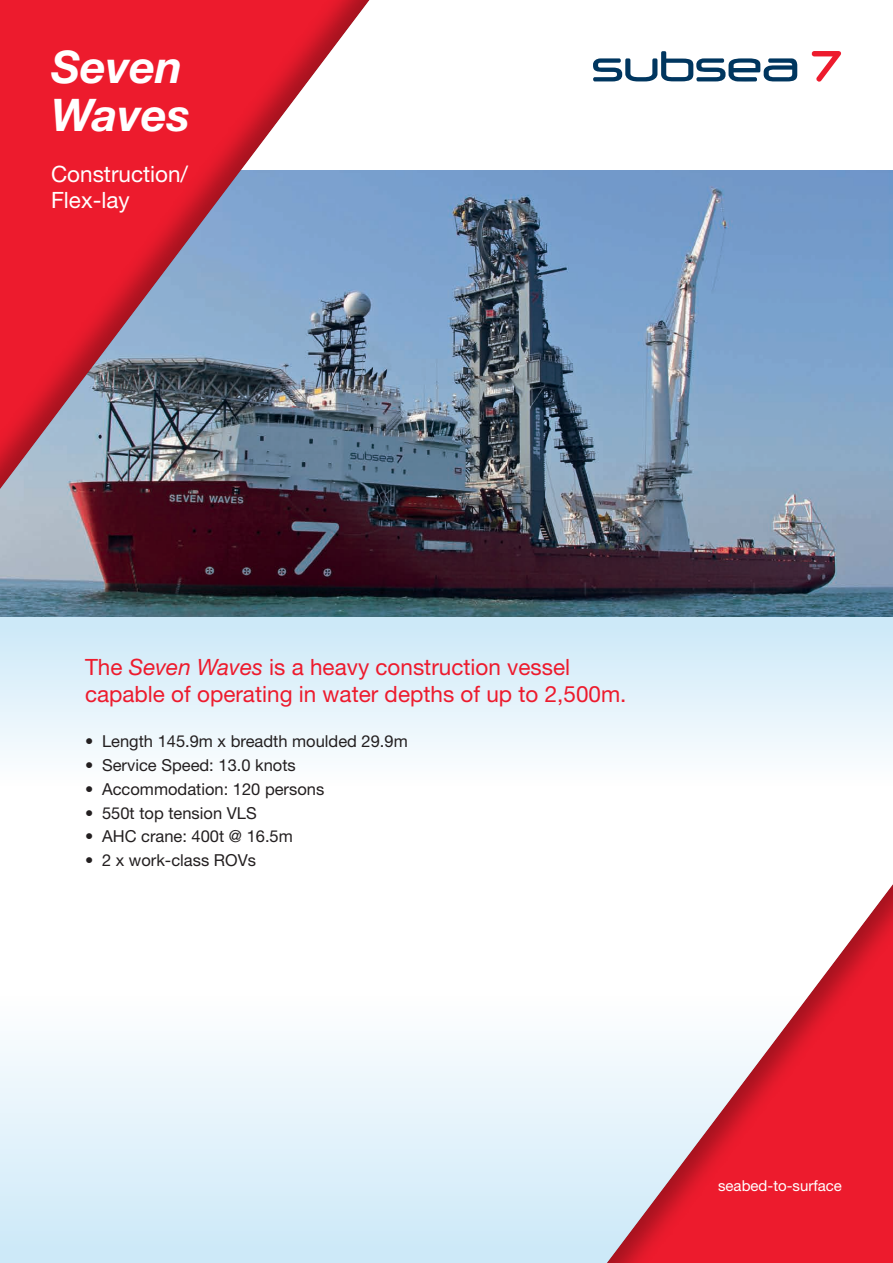
<style>
.page{position:relative;width:893px;height:1263px;background:#fff}
.page>*{position:absolute;margin:0;border:0;box-sizing:border-box;transform-origin:0 0}
.t1{font:italic 700 45px/48px "Helvetica Neue LT Std";color:#fff}
.t2{font:22.5px/27px "Helvetica Neue LT Std";color:#ed1b2d}
.t3{font:22.5px/25.5px "Helvetica Neue LT Std";color:#fff}
.t4{font:16.5px "Helvetica Neue LT Std";color:#231f20}
.t5{font:15px "Helvetica Neue LT Std";color:#fff}
.s1{font-style:italic}
</style>
<div class="page">
<svg style="left:0;top:617px;width:893px;height:138px"></svg>
<img style="left:0;top:170px;width:893px;height:447px">
<div style="left:0;top:839px;width:893px;height:424px;background:linear-gradient(to bottom,#fff,#d2ebf9)"></div>
<svg style="left:811px;top:51px;width:30px;height:31px"></svg>
<svg style="left:593px;top:51px;width:204px;height:31px"></svg>
<div style="left:521px;top:855px;width:372px;height:408px;background:#231f20;opacity:.35"></div>
<div style="left:0;top:0;width:381px;height:507px;background:#231f20;opacity:.35"></div>
<h1 class="t1" style="left:51px;top:42px;width:141px">Seven<br>Waves</h1>
<h2 class="t3" style="left:51px;top:161px;width:139px">Construction/<br>Flex-lay</h2>
<h2 class="t2" style="left:85px;top:653px;width:543px">The <span class="s1">Seven Waves</span> is a heavy construction vessel capable of operating in water depths of up to 2,500m.</h2>
<p class="t4" style="left:85px;top:731px;width:324px">• Length 145.9m x breadth moulded 29.9m</p>
<p class="t4" style="left:85px;top:755px;width:212px">• Service Speed: 13.0 knots</p>
<p class="t4" style="left:85px;top:779px;width:241px">• Accommodation: 120 persons</p>
<p class="t4" style="left:85px;top:803px;width:173px">• 550t top tension VLS</p>
<p class="t4" style="left:85px;top:826px;width:209px">• AHC crane: 400t @ 16.5m</p>
<p class="t4" style="left:85px;top:850px;width:173px">• 2 x work-class ROVs</p>
<p class="t5" style="left:718px;top:1176px;width:125px">seabed-to-surface</p>
</div>
